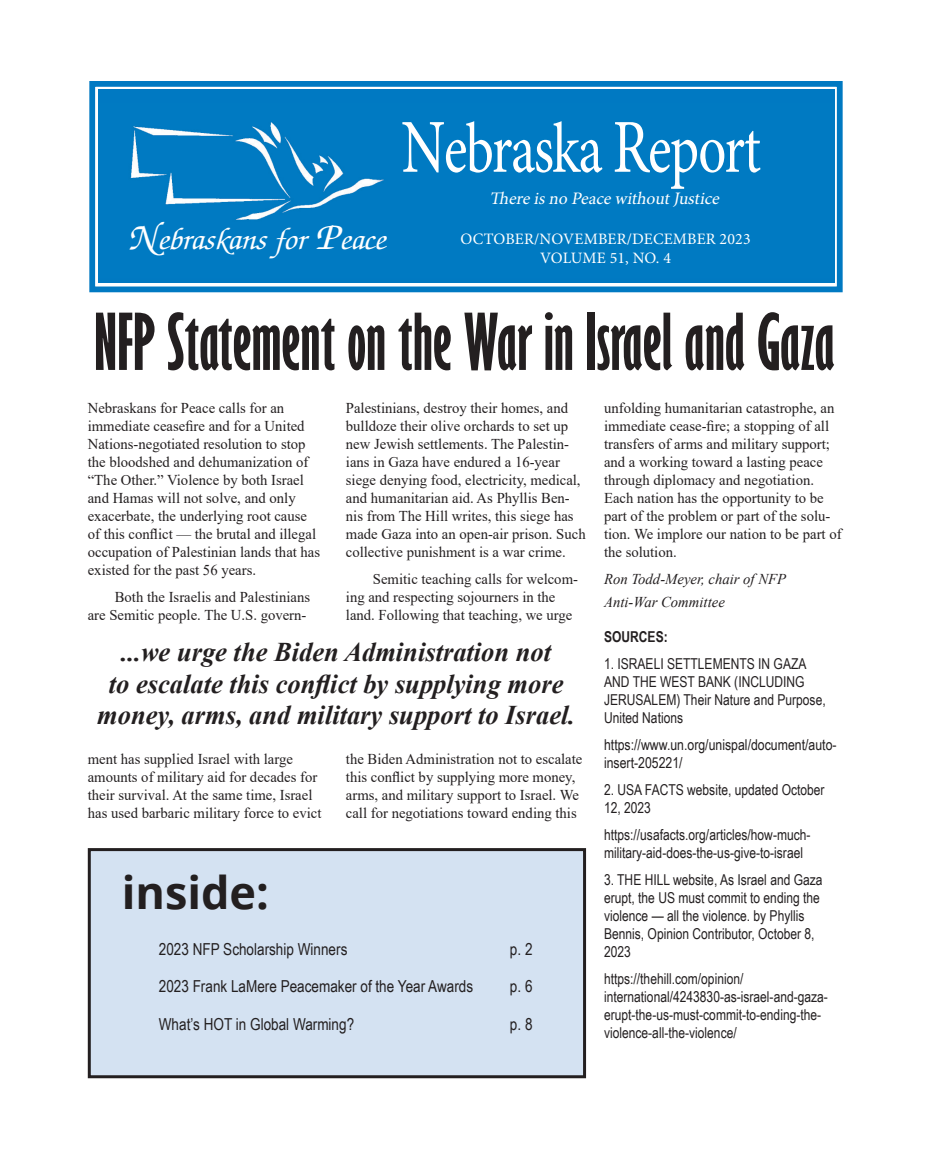
<style>
.page{position:relative;width:932px;height:1161px;background:#fff}
.page>*{position:absolute;margin:0;border:0;box-sizing:border-box;transform-origin:0 0}
.Headline{font:700 extra-condensed 72px "Gill Sans";color:#231f20}
.t1{font:71.1px "Minion Pro";letter-spacing:-.025em;color:#fff;scale:.78 1}
.Headline-2{font:700 45px "Open Sans";color:#231f20}
.t2{font:italic 29.85px "Zapf Chancery Std";color:#fff;scale:1.1 1}
.Body_text{font:italic 700 27px/31.5px "Times New Roman";color:#231f20;text-align:center}
.t3{font:italic 17.55px "Minion Pro";color:#fff}
.Calendar{font:16.5px "Arial Narrow";color:#231f20}
.t4{font:15.9px "Minion Pro";letter-spacing:.01em;color:#fff}
.Body_text-2{font:15px/18px "Times New Roman";color:#231f20}
.Body_text-3{font:15px/18px "Arial Narrow";color:#231f20}
.Body_Text{font:15px/18px "Arial Narrow";color:#231f20}
.Body_text-4{font:italic 15px/23.4px "Times New Roman";color:#231f20}
.Body_text-5{font:700 15px "Arial Narrow";color:#231f20}
.s1{font-size:38.25px}
.s2{font-size:76.35px}
</style>
<div class="page">
<div style="left:89px;top:850px;width:495px;height:227px;background:#d4e2f2"></div>
<div style="left:88px;top:848px;width:498px;height:230px;border:3px solid #231f20"></div>
<div style="left:89px;top:81px;width:753px;height:211px;border:6px solid #0079c2"></div>
<div style="left:98px;top:90px;width:736px;height:193px;background:#007ac2"></div>
<p class="t2" style="left:130px;top:224px;width:236px"><span class="s1">N</span>ebraskans for <span class="s1">P</span>eace</p>
<p class="t1" style="left:401px;top:101px;width:462px"><span class="s2">N</span>ebraska <span class="s2">R</span>eport</p>
<p class="t3" style="left:489px;top:187px;width:235px">Thereisno PeacewithoutJustice</p>
<p class="t4" style="left:460px;top:228px;width:291px">OCTOBER/NOVEMBER/DECEMBER 2023</p>
<p class="t4" style="left:540px;top:248px;width:132px">VOLUME 51, NO. 4</p>
<p class="Headline" style="left:94px;top:298px;width:742px">NFP Statement on the War in Israel and Gaza</p>
<p class="Body_text-2" style="left:88px;top:399px;width:234px">Nebraskans for Peace calls for an immediate ceasefire and for a United Nations-negotiated resolution to stop the bloodshed and dehumanization of “The Other.” Violence by both Israel and Hamas will not solve, and only exacerbate, the underlying root cause of this conflict — the brutal and illegal occupation of Palestinian lands that has existed for the past 56 years.</p>
<p class="Body_text-2" style="left:88px;top:588px;width:224px;text-align:right">Both the Israelis and Palestinians<br>are Semitic people. The U.S. govern-</p>
<p class="Body_text-2" style="left:346px;top:399px;width:241px">Palestinians, destroy their homes, and bulldoze their olive orchards to set up new Jewish settlements. The Palestin&shy;ians in Gaza have endured a 16-year siege denying food, electricity, medical, and humanitarian aid. As Phyllis Ben&shy;nis from The Hill writes, this siege has made Gaza into an open-air prison. Such collective punishment is a war crime.</p>
<p class="Body_text-2" style="left:346px;top:570px;width:233px;text-indent:27px">Semitic teaching calls for welcom&shy;ing and respecting sojourners in the land. Following that teaching, we urge</p>
<p class="Body_text-2" style="left:604px;top:399px;width:239px">unfolding humanitarian catastrophe, an immediate cease-fire; a stopping of all transfers of arms and military support; and a working toward a lasting peace through diplomacy and negotiation.<br>Each nation has the opportunity to be part of the problem or part of the solu&shy;tion. We implore our nation to be part of the solution.</p>
<p class="Body_text-4" style="left:604px;top:567px;width:183px">Ron Todd-Meyer, chair of NFP<br>Anti-War Committee</p>
<p class="Body_text-5" style="left:604px;top:625px;width:65px">SOURCES:</p>
<p class="Body_text-3" style="left:604px;top:654px;width:223px">1. ISRAELI SETTLEMENTS IN GAZA<br>AND THE WEST BANK (INCLUDING<br>JERUSALEM) Their Nature and Purpose,<br>United Nations</p>
<p class="Body_Text" style="left:604px;top:735px;width:234px">https://www.un.org/unispal/document/auto&shy;insert-205221/</p>
<p class="Body_text-3" style="left:604px;top:780px;width:222px">2. USA FACTS website, updated October<br>12, 2023</p>
<p class="Body_text-3" style="left:604px;top:825px;width:208px">https://usafacts.org/articles/how-much&shy;military-aid-does-the-us-give-to-israel</p>
<p class="Body_text-3" style="left:604px;top:870px;width:220px">3. THE HILL website, As Israel and Gaza erupt, the US must commit to ending the violence — all the violence. by Phyllis<br>Bennis, Opinion Contributor, October 8,<br>2023</p>
<p class="Body_text-3" style="left:604px;top:969px;width:225px">https://thehill.com/opinion/ international/4243830-as-israel-and-gaza&shy;erupt-the-us-must-commit-to-ending-the&shy;violence-all-the-violence/</p>
<p class="Body_text" style="left:97px;top:636px;width:479px">...we urge the Biden Administration not<br>to escalate this conflict by supplying more money, arms, and military support to Israel.</p>
<p class="Body_text-2" style="left:88px;top:750px;width:235px">ment has supplied Israel with large amounts of military aid for decades for their survival. At the same time, Israel has used barbaric military force to evict</p>
<p class="Body_text-2" style="left:346px;top:750px;width:238px">the Biden Administration not to escalate this conflict by supplying more money, arms, and military support to Israel. We call for negotiations toward ending this</p>
<p class="Headline-2" style="left:122px;top:861px;width:149px">inside:</p>
<p class="Calendar" style="left:159px;top:937px;width:190px">2023 NFP Scholarship Winners</p>
<p class="Calendar" style="left:510px;top:937px;width:24px">p. 2</p>
<p class="Calendar" style="left:159px;top:974px;width:316px">2023 Frank LaMere Peacemaker of the Year Awards</p>
<p class="Calendar" style="left:510px;top:974px;width:24px">p. 6</p>
<p class="Calendar" style="left:159px;top:1012px;width:197px">What’s HOT in Global Warming?</p>
<p class="Calendar" style="left:510px;top:1012px;width:24px">p. 8</p>
</div>
